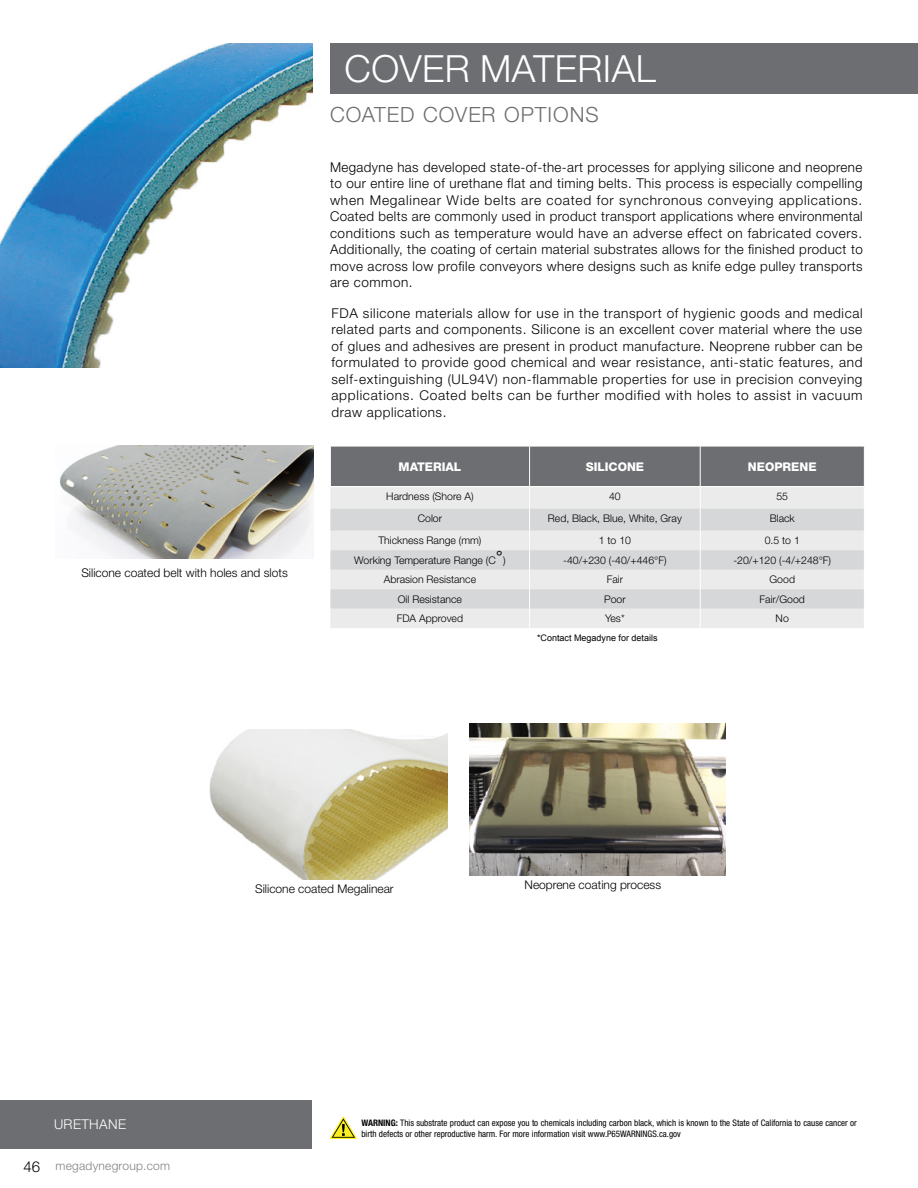
<style>
.page{position:relative;width:918px;height:1188px;background:#fff}
.page>*{position:absolute;margin:0;border:0;box-sizing:border-box;transform-origin:0 0}
.t1{font:300 37.5px "Helvetica Neue LT Std";letter-spacing:.01em;color:#fff}
.t2{font:300 21px "Helvetica Neue LT Std";letter-spacing:.045em;color:#6d6e71}
.t3{font:300 13.5px/16.5px "Helvetica Neue LT Std";letter-spacing:.04em;color:#000;text-align:justify}
.t4{font:300 13.5px "Helvetica Neue LT Std";letter-spacing:.03em;color:#fff}
.t5{font:300 12px "Helvetica Neue LT Std";color:#000}
.t6{font:800 12px "Helvetica Neue LT Std";color:#fff}
.t7{font:300 12px "Helvetica Neue LT Std";letter-spacing:.02em;color:#808285}
.t8{font:300 10.5px "Helvetica Neue LT Std";color:#000}
.t9{font:condensed 9px/10.8px "Helvetica Neue LT Pro";color:#000}
.t10{font:9px "Arial";color:#000}
.s1{font-family:"Arial";font-weight:400;font-size:18px}
.s2{font-size:15px;color:#000}
.s3{font-weight:700}
</style>
<div class="page">
<div style="left:330px;top:44px;width:588px;height:50px;background:#6d6e71"></div>
<svg style="left:330px;top:446px;width:535px;height:182px;background:#c8c9cb"></svg>
<img style="left:60px;top:446px;width:253px;height:112px">
<img style="left:469px;top:724px;width:257px;height:151px">
<img style="left:209px;top:729px;width:239px;height:150px">
<svg style="left:330px;top:1117px;width:27px;height:22px"></svg>
<img style="left:0;top:44px;width:312px;height:324px">
<div style="left:0;top:1100px;width:312px;height:48px;background:#6d6e71"></div>
<h1 class="t1" style="left:345px;top:46px;width:313px">COVER MATERIAL</h1>
<h2 class="t2" style="left:330px;top:102px;width:270px">COATED COVER OPTIONS</h2>
<p class="t3" style="left:330px;top:158px;width:534px">Megadyne has developed state-of-the-art processes for applying silicone and neoprene to our entire line of urethane flat and timing belts. This process is especially compelling when Megalinear Wide belts are coated for synchronous conveying applications.<br>Coated belts are commonly used in product transport applications where environmental conditions such as temperature would have an adverse effect on fabricated covers.<br>Additionally, the coating of certain material substrates allows for the finished product to move across low profile conveyors where designs such as knife edge pulley transports are common.</p>
<p class="t5" style="left:81px;top:565px;width:208px">Silicone coated belt with holes and slots</p>
<p class="t3" style="left:332px;top:305px;width:533px">FDA silicone materials allow for use in the transport of hygienic goods and medical related parts and components. Silicone is an excellent cover material where the use of glues and adhesives are present in product manufacture. Neoprene rubber can be formulated to provide good chemical and wear resistance, anti-static features, and self-extinguishing (UL94V) non-flammable properties for use in precision conveying applications. Coated belts can be further modified with holes to assist in vacuum draw applications.</p>
<p class="t6" style="left:399px;top:459px;width:64px">MATERIAL</p>
<p class="t6" style="left:586px;top:459px;width:60px">SILICONE</p>
<p class="t6" style="left:748px;top:459px;width:70px">NEOPRENE</p>
<p class="t8" style="left:386px;top:490px;width:89px">Hardness (Shore A)</p>
<p class="t8" style="left:609px;top:490px;width:13px">40</p>
<p class="t8" style="left:776px;top:490px;width:13px">55</p>
<p class="t8" style="left:418px;top:512px;width:26px">Color</p>
<p class="t8" style="left:548px;top:512px;width:136px">Red, Black, Blue, White, Gray</p>
<p class="t8" style="left:770px;top:512px;width:27px">Black</p>
<p class="t8" style="left:378px;top:534px;width:105px">Thickness Range (mm)</p>
<p class="t8" style="left:599px;top:534px;width:34px">1 to 10</p>
<p class="t8" style="left:765px;top:534px;width:37px">0.5 to 1</p>
<p class="t8" style="left:354px;top:554px;width:153px">Working Temperature Range (C<span class="s1">°</span>)</p>
<p class="t8" style="left:563px;top:554px;width:105px">-40/+230 (-40/+446°F)</p>
<p class="t8" style="left:733px;top:554px;width:99px">-20/+120 (-4/+248°F)</p>
<p class="t8" style="left:384px;top:573px;width:94px">Abrasion Resistance</p>
<p class="t8" style="left:607px;top:573px;width:18px">Fair</p>
<p class="t8" style="left:770px;top:573px;width:27px">Good</p>
<p class="t8" style="left:398px;top:593px;width:66px">Oil Resistance</p>
<p class="t8" style="left:604px;top:593px;width:23px">Poor</p>
<p class="t8" style="left:760px;top:593px;width:47px">Fair/Good</p>
<p class="t8" style="left:397px;top:612px;width:68px">FDA Approved</p>
<p class="t8" style="left:605px;top:612px;width:21px">Yes*</p>
<p class="t8" style="left:776px;top:612px;width:15px">No</p>
<p class="t10" style="left:537px;top:632px;width:122px">*Contact Megadyne for details</p>
<p class="t5" style="left:255px;top:882px;width:140px">Silicone coated Megalinear</p>
<p class="t5" style="left:525px;top:878px;width:138px">Neoprene coating process</p>
<p class="t4" style="left:54px;top:1116px;width:74px">URETHANE</p>
<p class="t7" style="left:23px;top:1159px;width:148px"><span class="s2">46</span> megadynegroup.com</p>
<p class="t9" style="left:361px;top:1118px;width:497px"><span class="s3">WARNING:</span> This substrate product can expose you to chemicals including carbon black, which is known to the State of California to cause cancer or birth defects or other reproductive harm. For more information visit www.P65WARNINGS.ca.gov</p>
</div>
